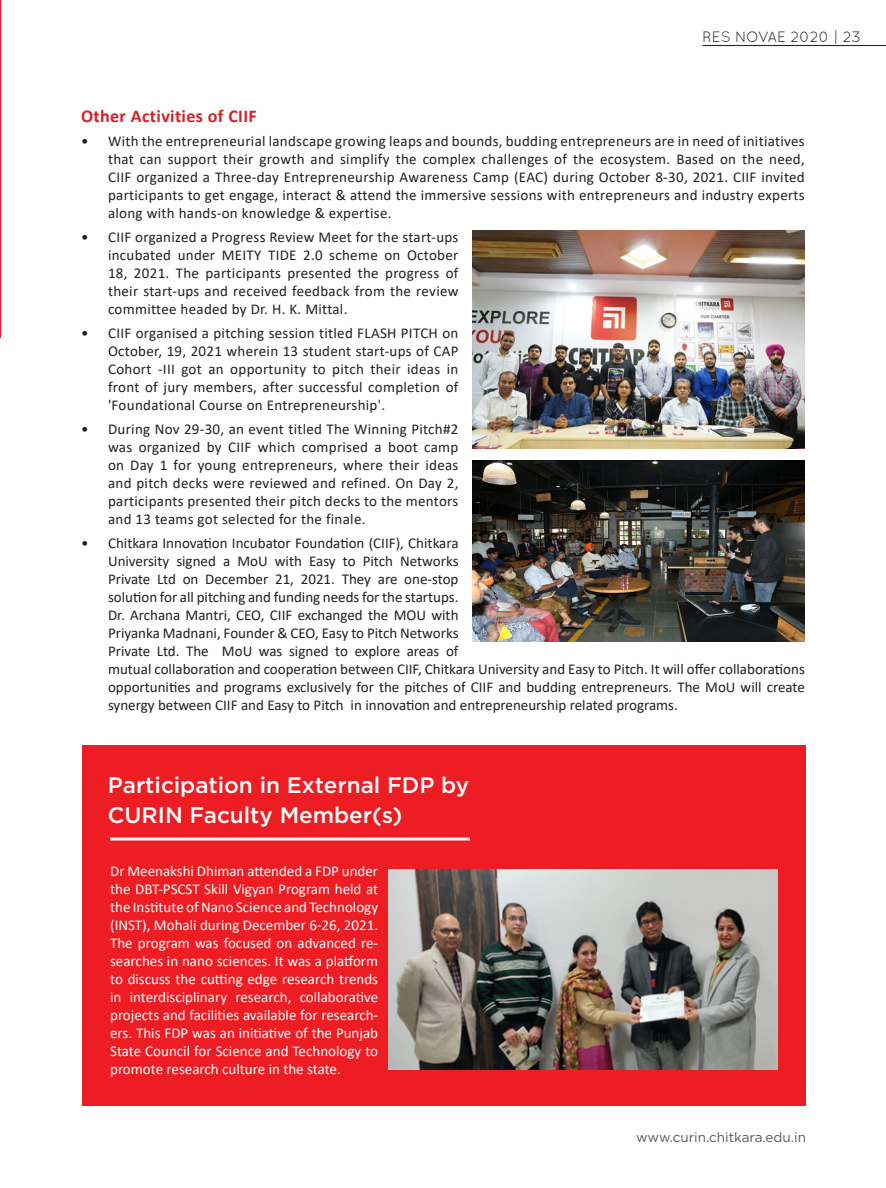
<style>
.page{position:relative;width:886px;height:1188px;background:#fff}
.page>*{position:absolute;margin:0;border:0;box-sizing:border-box;transform-origin:0 0}
.Paragraph{font:500 22.5px/30px "Gotham";color:#fff}
.Paragraph-2{font:700 18px "Calibri";letter-spacing:.02em;color:#d1232a}
.Paragraph-3{font:15px/18px "Calibri";color:#231f20;text-align:justify}
.Paragraph-4{font:15px/18px "Calibri";color:#fff;text-align:justify}
.Paragraph-5{font:15px "Quicksand";color:#231f20}
.Paragraph-6{font:13.5px "Gotham";color:#57585a}
.s1{font-family:"Gotham";font-weight:300}
</style>
<div class="page">
<hr style="left:0;top:0;width:1px;height:338px;background:#ee1d23">
<hr style="left:702px;top:45px;width:184px;height:1px;background:#231f20">
<img style="left:472px;top:231px;width:333px;height:217px">
<img style="left:472px;top:460px;width:333px;height:182px">
<div style="left:82px;top:745px;width:723px;height:360px;background:#ee1d23"></div>
<hr style="left:110px;top:838px;width:360px;height:3px;background:#fff">
<img style="left:388px;top:869px;width:390px;height:201px">
<p class="Paragraph-5" style="left:702px;top:28px;width:160px">RES NOVAE 2020 | 2<span class="s1">3</span></p>
<p class="Paragraph-2" style="left:81px;top:103px;width:177px">Other Activities of CIIF</p>
<p class="Paragraph-3" style="left:108px;top:131px;width:698px;text-indent:-27px">• With the entrepreneurial landscape growing leaps and bounds, budding entrepreneurs are in need of initiatives that can support their growth and simplify the complex challenges of the ecosystem. Based on the need, CIIF organized a Three-day Entrepreneurship Awareness Camp (EAC) during October 8-30, 2021. CIIF invited participants to get engage, interact &amp; attend the immersive sessions with entrepreneurs and industry experts along with hands-on knowledge &amp; expertise.</p>
<p class="Paragraph-3" style="left:108px;top:227px;width:352px;text-indent:-27px">• CIIF organized a Progress Review Meet for the start-ups incubated under MEITY TIDE 2.0 scheme on October 18, 2021. The participants presented the progress of their start-ups and received feedback from the review committee headed by Dr. H. K. Mittal.</p>
<p class="Paragraph-3" style="left:108px;top:323px;width:352px;text-indent:-27px">• CIIF organised a pitching session titled FLASH PITCH on October, 19, 2021 wherein 13 student start-ups of CAP Cohort -III got an opportunity to pitch their ideas in front of jury members, after successful completion of 'Foundational Course on Entrepreneurship'.</p>
<p class="Paragraph-3" style="left:108px;top:419px;width:352px;text-indent:-27px">• During Nov 29-30, an event titled The Winning Pitch#2 was organized by CIIF which comprised a boot camp on Day 1 for young entrepreneurs, where their ideas and pitch decks were reviewed and refined. On Day 2, participants presented their pitch decks to the mentors and 13 teams got selected for the finale.</p>
<p class="Paragraph-3" style="left:108px;top:533px;width:698px;text-align:left;text-indent:-27px">• Chitkara Innovation Incubator Foundation (CIIF), Chitkara<br>University signed a MoU with Easy to Pitch Networks<br>Private Ltd on December 21, 2021. They are one-stop<br>solution for all pitching and funding needs for the startups.<br>Dr. Archana Mantri, CEO, CIIF exchanged the MOU with<br>Priyanka Madnani, Founder &amp; CEO, Easy to Pitch Networks<br>Private Ltd. The MoU was signed to explore areas of<br>mutual collaboration and cooperation between CIIF, Chitkara University and Easy to Pitch. It will offer collaborations opportunities and programs exclusively for the pitches of CIIF and budding entrepreneurs. The MoU will create synergy between CIIF and Easy to Pitch in innovation and entrepreneurship related programs.</p>
<p class="Paragraph" style="left:108px;top:770px;width:363px">Participation in External FDP by<br>CURIN Faculty Member(s)</p>
<p class="Paragraph-4" style="left:110px;top:862px;width:269px">Dr Meenakshi Dhiman attended a FDP under the DBT-PSCST Skill Vigyan Program held at the Institute of Nano Science and Technology (INST), Mohali during December 6-26, 2021.<br>The program was focused on advanced re&shy;searches in nano sciences. It was a platform to discuss the cutting edge research trends in interdisciplinary research, collaborative projects and facilities available for research&shy;ers. This FDP was an initiative of the Punjab State Council for Science and Technology to promote research culture in the state.</p>
<p class="Paragraph-6" style="left:636px;top:1128px;width:171px">www.curin.chitkara.edu.in</p>
</div>
